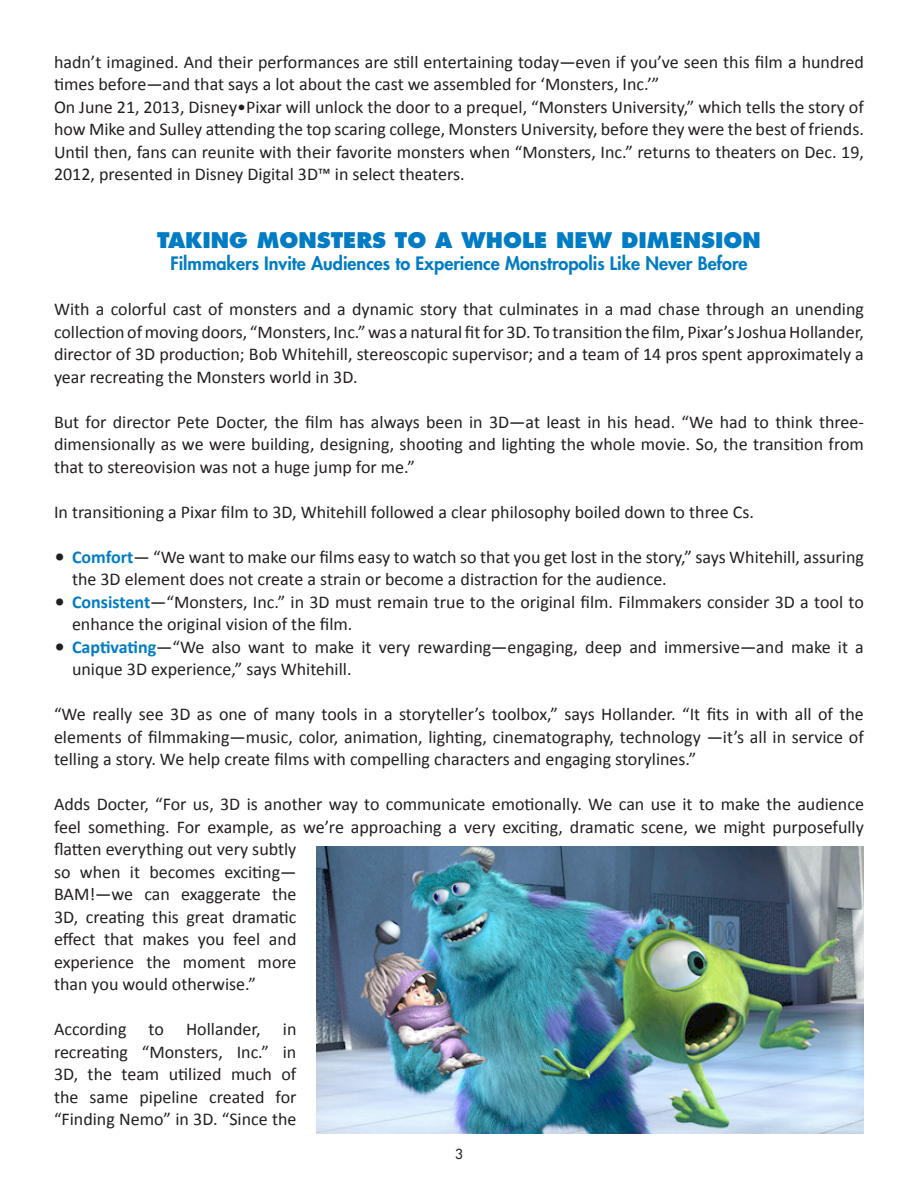
<style>
.page{position:relative;width:918px;height:1188px;background:#fff}
.page>*{position:absolute;margin:0;border:0;box-sizing:border-box;transform-origin:0 0}
.t1{font:800 21px "Futura Std";color:#007cc4}
.t2{font:18px/22.5px "Calibri";color:#231f20}
.t3{font:800 18px "Futura Std";color:#007cc4}
.t4{font:500 13.5px "Futura Std";color:#231f20}
.s1{font-size:22.5px}
.s2{font-weight:700;color:#007cc4}
</style>
<div class="page">
<img style="left:317px;top:846px;width:547px;height:288px">
<p class="t2" style="left:54px;top:50px;width:811px">hadn’t imagined. And their performances are still entertaining today—even if you’ve seen this film a hundred times before—and that says a lot about the cast we assembled for ‘Monsters, Inc.’”</p>
<p class="t2" style="left:54px;top:95px;width:811px;text-align:justify">On June 21, 2013, Disney•Pixar will unlock the door to a prequel, “Monsters University,” which tells the story of how Mike and Sulley attending the top scaring college, Monsters University, before they were the best of friends.<br>Until then, fans can reunite with their favorite monsters when “Monsters, Inc.” returns to theaters on Dec. 19, 2012, presented in Disney Digital 3D™ in select theaters.</p>
<p class="t1" style="left:157px;top:226px;width:605px">TAKING MONSTERS TO A WHOLE NEW DIMENSION</p>
<p class="t3" style="left:170px;top:252px;width:579px">Filmmakers Invite Audiences to Experience Monstropolis Like Never Before</p>
<p class="t2" style="left:54px;top:298px;width:811px;text-align:justify">With a colorful cast of monsters and a dynamic story that culminates in a mad chase through an unending collection of moving doors, “Monsters, Inc.” was a natural fit for 3D. To transition the film, Pixar’s Joshua Hollander, director of 3D production; Bob Whitehill, stereoscopic supervisor; and a team of 14 pros spent approximately a year recreating the Monsters world in 3D.</p>
<p class="t2" style="left:54px;top:410px;width:812px;text-align:justify">But for director Pete Docter, the film has always been in 3D—at least in his head. “We had to think three&shy;dimensionally as we were building, designing, shooting and lighting the whole movie. So, the transition from that to stereovision was not a huge jump for me.”</p>
<p class="t2" style="left:54px;top:500px;width:701px">In transitioning a Pixar film to 3D, Whitehill followed a clear philosophy boiled down to three Cs.</p>
<p class="t2" style="left:72px;top:545px;width:793px;text-indent:-18px"><span class="s1">•</span> <span class="s2">Comfort</span>— “We want to make our films easy to watch so that you get lost in the story,” says Whitehill, assuring the 3D element does not create a strain or become a distraction for the audience.</p>
<p class="t2" style="left:72px;top:590px;width:793px;text-indent:-18px"><span class="s1">•</span> <span class="s2">Consistent</span>—“Monsters, Inc.” in 3D must remain true to the original film. Filmmakers consider 3D a tool to enhance the original vision of the film.</p>
<p class="t2" style="left:72px;top:635px;width:793px;text-indent:-18px"><span class="s1">•</span> <span class="s2">Captivating</span>—“We also want to make it very rewarding—engaging, deep and immersive—and make it a unique 3D experience,” says Whitehill.</p>
<p class="t2" style="left:54px;top:703px;width:811px;text-align:justify">“We really see 3D as one of many tools in a storyteller’s toolbox,” says Hollander. “It fits in with all of the elements of filmmaking—music, color, animation, lighting, cinematography, technology —it’s all in service of telling a story. We help create films with compelling characters and engaging storylines.”</p>
<p class="t2" style="left:54px;top:793px;width:811px">Adds Docter, “For us, 3D is another way to communicate emotionally. We can use it to make the audience feel something. For example, as we’re approaching a very exciting, dramatic scene, we might purposefully flatten everything out very subtly<br>so when it becomes exciting—<br>BAM!—we can exaggerate the<br>3D, creating this great dramatic<br>effect that makes you feel and<br>experience the moment more<br>than you would otherwise.”</p>
<p class="t2" style="left:54px;top:1018px;width:244px;text-align:justify">According to Hollander, in recreating “Monsters, Inc.” in 3D, the team utilized much of the same pipeline created for “Finding Nemo” in 3D. “Since the</p>
<p class="t4" style="left:455px;top:1145px;width:9px">3</p>
</div>
